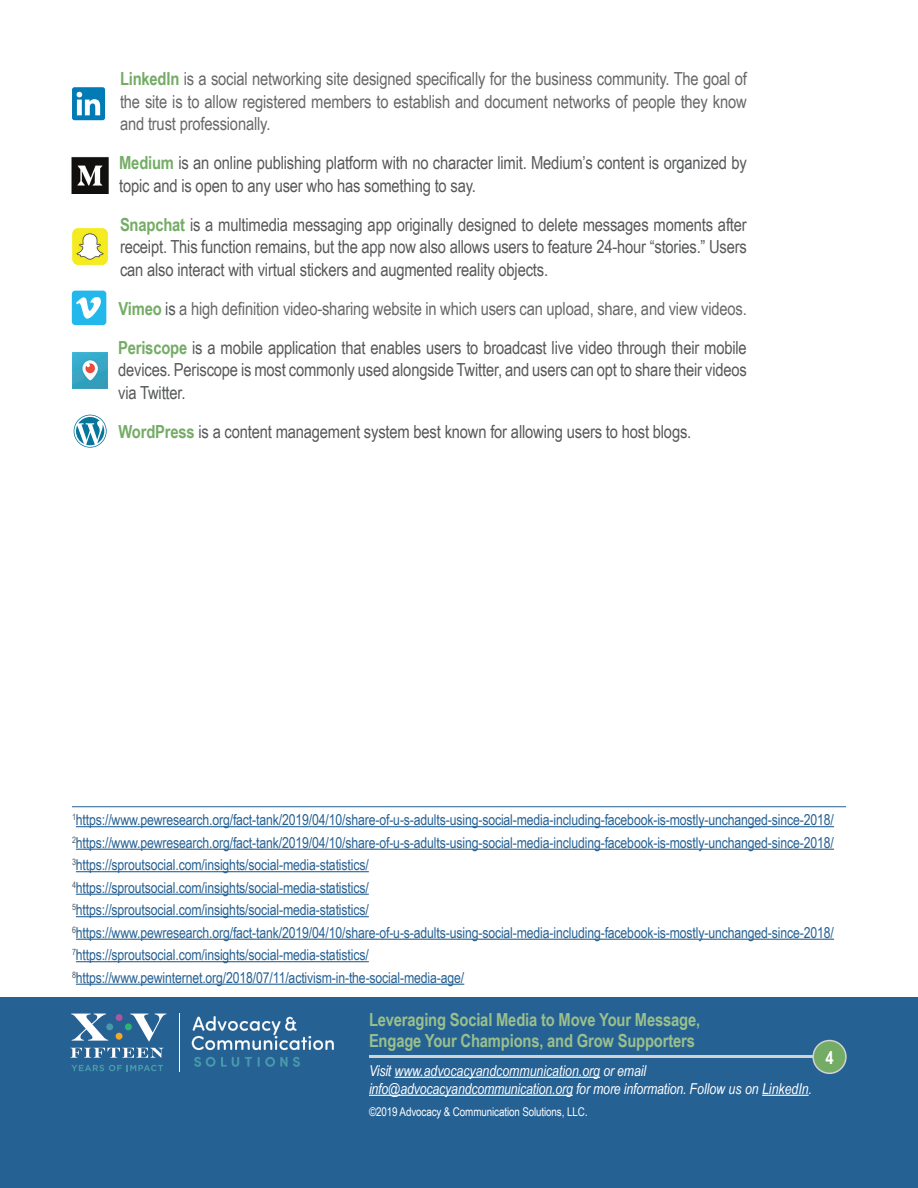
<style>
.page{position:relative;width:918px;height:1188px;background:#fff}
.page>*{position:absolute;margin:0;border:0;box-sizing:border-box;transform-origin:0 0}
.text{font:18px/22.5px "Arial Narrow";letter-spacing:-.01em;color:#57585a;text-align:justify}
.text-2{font:18px/22.5px "Arial Narrow";letter-spacing:-.01em;color:#686868;text-align:justify}
.t1{font:700 18px/21px "Arial Narrow";letter-spacing:-.01em;color:#99c08c}
.t2{font:700 18px "Arial Narrow";color:#fff}
.footnote{font:15px "Arial Narrow";letter-spacing:-.01em;color:#266194}
.t3{font:italic 15px/18px "Arial Narrow";letter-spacing:-.01em;color:#fff}
.t4{font:12px "Arial Narrow";letter-spacing:-.01em;color:#fff}
.s1{font-weight:700;color:#74ac65}
.s2{color:#57585a}
.s3{font-size:13.5px}
</style>
<div class="page">
<div style="left:1px;top:997px;width:917px;height:191px;background:#266194"></div>
<hr style="left:394px;top:1077px;width:206px;height:1px;background:#fff">
<hr style="left:369px;top:1095px;width:204px;height:1px;background:#fff">
<hr style="left:762px;top:1095px;width:47px;height:1px;background:#fff">
<hr style="left:369px;top:1055px;width:468px;height:3px;background:#d1d2d4">
<div style="left:813px;top:1041px;width:33px;height:32px;background:#74ac65;border-radius:50%"></div>
<div style="left:812px;top:1040px;width:35px;height:34px;border:2px solid #d1d2d4;border-radius:50%"></div>
<hr style="left:179px;top:1013px;width:1px;height:59px;background:#fff">
<div style="left:116px;top:1014px;width:7px;height:7px;background:#a858a3;border-radius:50%"></div>
<div style="left:116px;top:1033px;width:7px;height:7px;background:#eeaa28;border-radius:50%"></div>
<div style="left:106px;top:1023px;width:7px;height:7px;background:#4798aa;border-radius:50%"></div>
<div style="left:125px;top:1023px;width:7px;height:7px;background:#2bb572;border-radius:50%"></div>
<svg style="left:70px;top:1048px;width:94px;height:10px"></svg>
<svg style="left:192px;top:1016px;width:142px;height:34px"></svg>
<svg style="left:194px;top:1057px;width:45px;height:10px"></svg>
<svg style="left:245px;top:1057px;width:7px;height:10px"></svg>
<svg style="left:258px;top:1057px;width:42px;height:10px"></svg>
<svg style="left:71px;top:1065px;width:92px;height:6px"></svg>
<svg style="left:71px;top:1014px;width:37px;height:27px"></svg>
<svg style="left:130px;top:1014px;width:36px;height:27px"></svg>
<hr style="left:72px;top:806px;width:774px;height:1px;background:#266194">
<hr style="left:76px;top:826px;width:758px;height:1px;background:#266194">
<hr style="left:76px;top:849px;width:758px;height:1px;background:#266194">
<hr style="left:76px;top:871px;width:293px;height:1px;background:#266194">
<hr style="left:76px;top:894px;width:293px;height:1px;background:#266194">
<hr style="left:76px;top:916px;width:293px;height:1px;background:#266194">
<hr style="left:76px;top:939px;width:758px;height:1px;background:#266194">
<hr style="left:76px;top:961px;width:293px;height:1px;background:#266194">
<hr style="left:76px;top:984px;width:388px;height:1px;background:#266194">
<div style="left:72px;top:87px;width:33px;height:33px;background:#007bb6;border-radius:2px"></div>
<svg style="left:77px;top:92px;width:23px;height:23px"></svg>
<img style="left:72px;top:157px;width:37px;height:36px">
<img style="left:72px;top:229px;width:36px;height:35px">
<div style="left:72px;top:291px;width:34px;height:34px;background:#22b8eb;border-radius:3px"></div>
<svg style="left:76px;top:297px;width:25px;height:22px"></svg>
<img style="left:72px;top:352px;width:36px;height:36px">
<svg style="left:74px;top:415px;width:33px;height:33px"></svg>
<p class="text-2" style="left:120px;top:67px;width:628px"><span class="s1">LinkedIn</span> is a social networking site designed specifically for the business community. The goal of the site is to allow registered members to establish and document networks of people they know and trust professionally.</p>
<p class="text" style="left:119px;top:151px;width:629px"><span class="s1">Medium</span> is an online publishing platform with no character limit. Medium’s content is organized by topic and is open to any user who has something to say.</p>
<p class="text" style="left:120px;top:212px;width:628px"><span class="s1">Snapchat</span> is a multimedia messaging app originally designed to delete messages moments after receipt. This function remains, but the app now also allows users to feature 24-hour “stories.” Users can also interact with virtual stickers and augmented reality objects.</p>
<p class="text-2" style="left:118px;top:296px;width:630px"><span class="s1">Vimeo</span> <span class="s2">is</span> a high definition video-sharing website in which users can upload, share, and view videos.</p>
<p class="text" style="left:118px;top:335px;width:630px"><span class="s1">Periscope</span> is a mobile application that enables users to broadcast live video through their mobile devices. Periscope is most commonly used alongside Twitter, and users can opt to share their videos via Twitter.</p>
<p class="text" style="left:118px;top:419px;width:574px"><span class="s1">WordPress</span> is a content management system best known for allowing users to host blogs.</p>
<p class="footnote" style="left:72px;top:809px;width:764px"><sup>1</sup>https://www.pewresearch.org/fact-tank/2019/04/10/share-of-u-s-adults-using-social-media-including-facebook-is-mostly-unchanged-since-2018/</p>
<p class="footnote" style="left:72px;top:831px;width:764px"><sup>2</sup>https://www.pewresearch.org/fact-tank/2019/04/10/share-of-u-s-adults-using-social-media-including-facebook-is-mostly-unchanged-since-2018/</p>
<p class="footnote" style="left:72px;top:854px;width:298px"><sup>3</sup>https://sproutsocial.com/insights/social-media-statistics/</p>
<p class="footnote" style="left:72px;top:876px;width:298px"><sup>4</sup>https://sproutsocial.com/insights/social-media-statistics/</p>
<p class="footnote" style="left:72px;top:899px;width:298px"><sup>5</sup>https://sproutsocial.com/insights/social-media-statistics/</p>
<p class="footnote" style="left:72px;top:921px;width:764px"><sup>6</sup>https://www.pewresearch.org/fact-tank/2019/04/10/share-of-u-s-adults-using-social-media-including-facebook-is-mostly-unchanged-since-2018/</p>
<p class="footnote" style="left:72px;top:944px;width:298px"><sup>7</sup>https://sproutsocial.com/insights/social-media-statistics/</p>
<p class="footnote" style="left:72px;top:966px;width:394px"><sup>8</sup>https://www.pewinternet.org/2018/07/11/activism-in-the-social-media-age/</p>
<p class="t1" style="left:369px;top:1008px;width:333px">Leveraging Social Media to Move Your Message,<br>Engage Your Champions, and Grow Supporters</p>
<p class="t3" style="left:369px;top:1061px;width:445px">Visit www.advocacyandcommunication.org or email info@advocacyandcommunication.org for more information. Follow us on LinkedIn.</p>
<p class="t4" style="left:369px;top:1103px;width:220px">©2019 Advocacy &amp; Communication Solutions, LLC<span class="s3">.</span></p>
<p class="t2" style="left:825px;top:1044px;width:10px">4</p>
</div>
